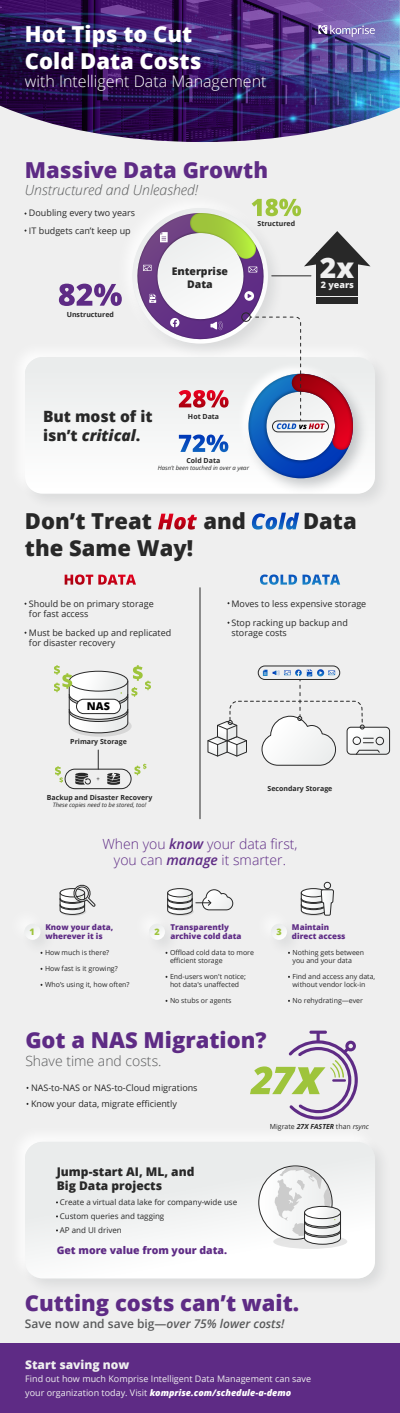
<style>
.page{position:relative;width:400px;height:1413px;background:#fff}
.page>*{position:absolute;margin:0;border:0;box-sizing:border-box;transform-origin:0 0}
.t1{font:800 28.25px "Open Sans";color:#efefef}
.t2{font:800 22px "Open Sans";color:#5e2b85}
.t3{font:800 22px "Open Sans";color:#282828}
.t4{font:800 22px/27px "Open Sans";color:#fff}
.t5{font:300 16px "Open Sans";color:#fff}
.t6{font:800 15.55px/18.6px "Open Sans";color:#282828}
.t7{font:300 14px/16px "Open Sans";color:#5e2b85;text-align:center}
.t8{font:italic 300 14px "Open Sans";color:#595a5b}
.t9{font:300 14px "Open Sans";color:#595a5b}
.t10{font:600 12px "Open Sans";color:#595a5b}
.t11{font:800 12px/14.4px "Open Sans";color:#282828}
.t12{font:800 12px "Open Sans";color:#efefef}
.t13{font:800 10.8px "Open Sans";color:#000}
.t14{font:800 10.5px "Open Sans";color:#5e2b85}
.t15{font:800 10.5px/12.6px "Open Sans";color:#282828;text-align:center}
.t16{font:9px/10px "Open Sans";color:#282828}
.t17{font:9px/14px "Open Sans";color:#efefef}
.t18{font:800 9px "Open Sans";color:#9ec43b}
.t19{font:800 8.95px "Open Sans";color:#efefef}
.t20{font:8px/14px "Open Sans";color:#282828}
.t21{font:800 8px/9px "Open Sans";color:#5e2b85}
.t22{font:7px/8px "Open Sans";color:#282828}
.t23{font:700 7px "Open Sans";color:#282828}
.t24{font:italic 6px "Open Sans";color:#282828}
.t25{font:6px "Open Sans";color:#282828}
.s1{font-style:italic}
.s2{font-weight:600;font-style:italic}
.s3{font-weight:700;font-style:italic}
.s4{font-weight:800;font-style:italic;color:#fff}
</style>
<div class="page">
<div style="left:0;top:0;width:400px;height:1412px;background:#efefef"></div>
<img style="left:23px;top:1139px;width:358px;height:146px">
<svg style="left:25px;top:1142px;width:350px;height:136px"></svg>
<div style="left:24px;top:924px;width:16px;height:16px;background:#f2f3f3;border-radius:8px"></div>
<img style="left:23px;top:355px;width:358px;height:159px">
<svg style="left:25px;top:357px;width:350px;height:137px"></svg>
<img style="left:240px;top:364px;width:134px;height:135px">
<img style="left:0;top:0;width:400px;height:142px">
<svg style="left:158px;top:513px;width:39px;height:16px"></svg>
<svg style="left:252px;top:512px;width:47px;height:17px"></svg>
<svg style="left:318px;top:25px;width:57px;height:12px"></svg>
<svg style="left:59px;top:284px;width:53px;height:22px"></svg>
<div style="left:248px;top:374px;width:105px;height:104px;border:18px solid #131619;border-radius:50%"></div>
<img style="left:112px;top:198px;width:162px;height:108px">
<svg style="left:121px;top:203px;width:16px;height:153px"></svg>
<svg style="left:65px;top:574px;width:71px;height:11px"></svg>
<div style="left:65px;top:769px;width:66px;height:20px;border:1px solid #282828;border-radius:10px"></div>
<svg style="left:260px;top:574px;width:37px;height:11px"></svg>
<svg style="left:303px;top:574px;width:37px;height:10px"></svg>
<hr style="left:200px;top:588px;width:1px;height:230px;background:#282828">
<svg style="left:69px;top:715px;width:63px;height:22px"></svg>
<svg style="left:75px;top:773px;width:16px;height:12px"></svg>
<svg style="left:107px;top:773px;width:13px;height:12px"></svg>
<svg style="left:98px;top:750px;width:1px;height:19px"></svg>
<div style="left:60px;top:907px;width:26px;height:9px;background:#d9d9d9;border-radius:50%"></div>
<svg style="left:60px;top:884px;width:36px;height:31px"></svg>
<div style="left:168px;top:907px;width:26px;height:9px;background:#e2e2e2;border-radius:50%"></div>
<svg style="left:167px;top:888px;width:66px;height:27px"></svg>
<div style="left:301px;top:907px;width:26px;height:9px;background:#d8d8d8;border-radius:50%"></div>
<svg style="left:301px;top:881px;width:33px;height:34px"></svg>
<img style="left:167px;top:902px;width:7px;height:12px">
<img style="left:157px;top:914px;width:29px;height:40px">
<div style="left:149px;top:924px;width:16px;height:16px;background:#f2f4f4;border-radius:8px"></div>
<img style="left:279px;top:914px;width:29px;height:40px">
<div style="left:271px;top:924px;width:16px;height:16px;background:#f2f4f4;border-radius:8px"></div>
<svg style="left:273px;top:1234px;width:74px;height:14px"></svg>
<svg style="left:259px;top:1165px;width:82px;height:79px"></svg>
<div style="left:0;top:1344px;width:400px;height:68px;background:#5e2b85"></div>
<svg style="left:54px;top:665px;width:97px;height:68px"></svg>
<svg style="left:55px;top:766px;width:8px;height:16px"></svg>
<svg style="left:134px;top:763px;width:12px;height:12px"></svg>
<svg style="left:137px;top:199px;width:233px;height:265px"></svg>
<div style="left:258px;top:666px;width:82px;height:14px;border:1px solid #282828;border-radius:7px"></div>
<svg style="left:250px;top:1030px;width:108px;height:89px"></svg>
<svg style="left:207px;top:669px;width:183px;height:96px"></svg>
<h2 class="t4" style="left:25px;top:19px;width:178px">Hot Tips to Cut<br>Cold Data Costs</h2>
<h3 class="t5" style="left:25px;top:70px;width:243px">with Intelligent Data Management</h3>
<h2 class="t2" style="left:25px;top:153px;width:245px">Massive Data Growth</h2>
<h3 class="t8" style="left:25px;top:180px;width:175px">Unstructured and Unleashed!</h3>
<p class="t16" style="left:29px;top:203px;width:108px;line-height:18px">Doubling every two years<br>IT budgets can’t keep up</p>
<p class="t23" style="left:67px;top:309px;width:49px">Unstructured</p>
<h3 class="t15" style="left:172px;top:264px;width:58px">Enterprise<br>Data</h3>
<p class="t23" style="left:258px;top:218px;width:39px">Structured</p>
<h1 class="t1" style="left:320px;top:246px;width:36px">2x</h1>
<p class="t19" style="left:321px;top:278px;width:35px">2 years</p>
<h3 class="t6" style="left:43px;top:407px;width:111px">But most of it isn’t <span class="s1">critical</span>.</h3>
<p class="t23" style="left:188px;top:412px;width:33px">Hot Data</p>
<p class="t23" style="left:186px;top:455px;width:35px">Cold Data</p>
<p class="t24" style="left:158px;top:464px;width:93px">Hasn’t been touched in over a year</p>
<h2 class="t3" style="left:25px;top:504px;width:128px">Don’t Treat</h2>
<h2 class="t3" style="left:203px;top:504px;width:44px">and</h2>
<h2 class="t3" style="left:303px;top:504px;width:55px">Data</h2>
<h2 class="t3" style="left:25px;top:531px;width:170px">the Same Way!</h2>
<p class="t16" style="left:29px;top:598px;width:126px">Should be on primary storage for fast access</p>
<p class="t16" style="left:29px;top:627px;width:144px">Must be backed up and replicated for disaster recovery</p>
<h3 class="t13" style="left:87px;top:698px;width:25px">NAS</h3>
<p class="t23" style="left:70px;top:736px;width:58px">Primary Storage</p>
<p class="t25" style="left:96px;top:774px;width:5px">+</p>
<p class="t23" style="left:47px;top:792px;width:107px">Backup and Disaster Recovery</p>
<p class="t24" style="left:53px;top:801px;width:95px">These copies need to be stored, too!</p>
<p class="t16" style="left:231px;top:593px;width:136px;line-height:19px">Moves to less expensive storage<br>Stop racking up backup and</p>
<p class="t16" style="left:231px;top:627px;width:57px">storage costs</p>
<p class="t23" style="left:268px;top:783px;width:66px">Secondary Storage</p>
<h3 class="t7" style="left:102px;top:836px;width:197px">When you <span class="s2">know</span> your data first, you can <span class="s2">manage</span> it smarter.</h3>
<p class="t18" style="left:29px;top:925px;width:7px">1</p>
<p class="t21" style="left:45px;top:922px;width:69px">Know your data, wherever it is</p>
<p class="t18" style="left:154px;top:925px;width:7px">2</p>
<p class="t21" style="left:170px;top:922px;width:72px">Transparently archive cold data</p>
<p class="t18" style="left:276px;top:925px;width:7px">3</p>
<p class="t21" style="left:292px;top:922px;width:55px">Maintain direct access</p>
<p class="t22" style="left:45px;top:948px;width:66px">How much is there?</p>
<p class="t22" style="left:45px;top:964px;width:74px">How fast is it growing?</p>
<p class="t22" style="left:45px;top:980px;width:86px">Who’s using it, how often?</p>
<p class="t22" style="left:170px;top:948px;width:86px">Offload cold data to more efficient storage</p>
<p class="t22" style="left:170px;top:972px;width:78px">End-users won't notice; hot data's unaffected</p>
<p class="t22" style="left:170px;top:996px;width:63px">No stubs or agents</p>
<p class="t22" style="left:292px;top:948px;width:73px">Nothing gets between you and your data</p>
<p class="t22" style="left:292px;top:972px;width:84px">Find and access any data, without vendor lock-in</p>
<p class="t22" style="left:292px;top:996px;width:72px">No rehydrating—ever</p>
<h2 class="t2" style="left:25px;top:1023px;width:243px">Got a NAS Migration?</h2>
<h3 class="t9" style="left:25px;top:1051px;width:138px">Shave time and costs.</h3>
<p class="t16" style="left:31px;top:1079px;width:168px;line-height:16px">NAS-to-NAS or NAS-to-Cloud migrations<br>Know your data, migrate efficiently</p>
<h3 class="t11" style="left:57px;top:1163px;width:139px">Jump-start AI, ML, and<br>Big Data projects</h3>
<p class="t20" style="left:60px;top:1195px;width:179px">Create a virtual data lake for company-wide use<br>Custom queries and tagging<br>AP and UI driven</p>
<h3 class="t14" style="left:57px;top:1242px;width:172px">Get more value from your data.</h3>
<p class="t22" style="left:270px;top:1122px;width:101px">Migrate <span class="s3">27X FASTER</span> than <span class="s1">rsync</span></p>
<h2 class="t2" style="left:25px;top:1286px;width:276px">Cutting costs can’t wait.</h2>
<h3 class="t10" style="left:25px;top:1315px;width:261px">Save now and save big—<span class="s1">over 75% lower costs!</span></h3>
<h3 class="t12" style="left:25px;top:1355px;width:106px">Start saving now</h3>
<p class="t17" style="left:25px;top:1371px;width:287px">Find out how much Komprise Intelligent Data Management can save your organization today. Visit <span class="s4">komprise.com/schedule-a-demo</span></p>
</div>
